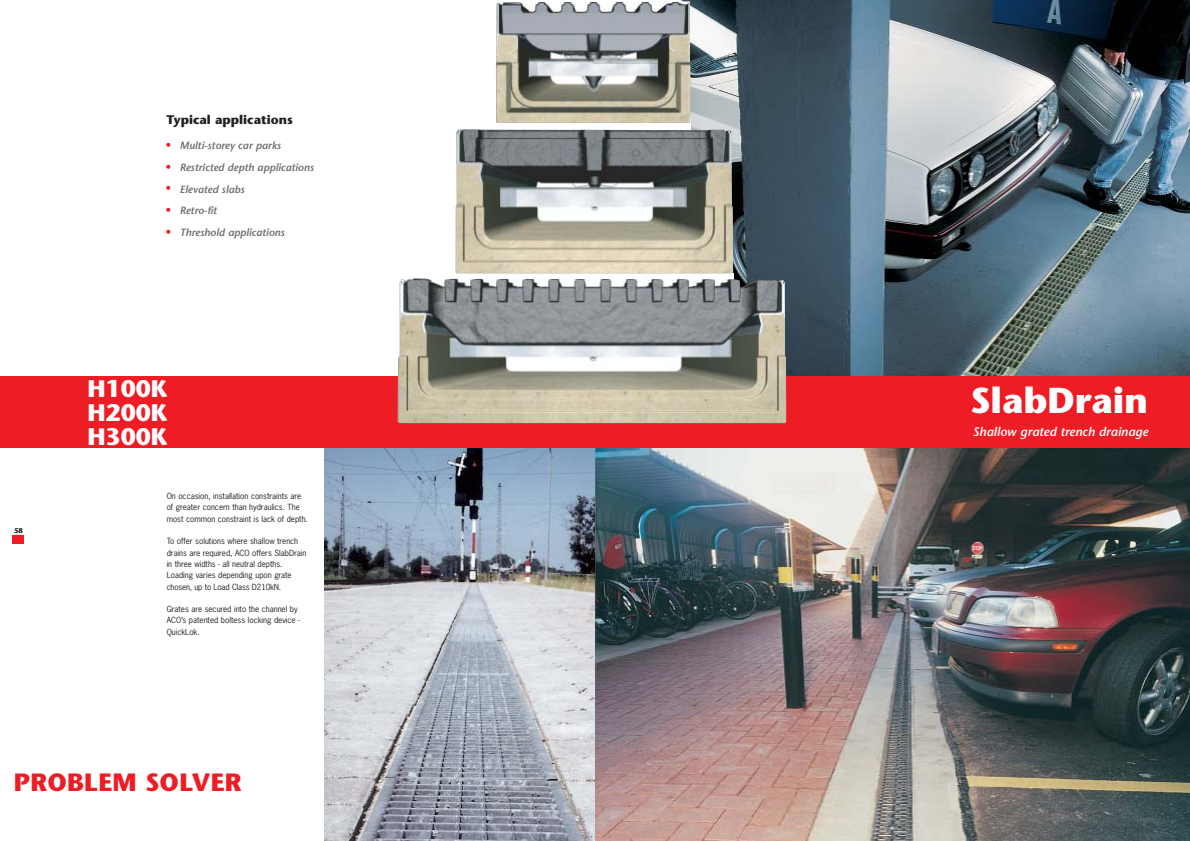
<style>
.page{position:relative;width:1190px;height:841px;background:#fff}
.page>*{position:absolute;margin:0;border:0;box-sizing:border-box;transform-origin:0 0}
.t1{font:700 36px "Stone Sans";color:#fff}
.t2{font:700 25px "Stone Sans";letter-spacing:.01em;color:#ee1c24}
.t3{font:700 24px/24px "Stone Sans";color:#fff;text-align:justify}
.t4{font:italic 600 12.5px "Stone Sans";color:#fff}
.t5{font:700 12.5px "Stone Sans";color:#231f1f}
.t6{font:italic 600 10.5px/21.6px "Stone Sans";color:#6c6d70}
.t7{font:8px/11.3px "News Gothic";color:#231f1f}
.t8{font:700 7px "Stone Sans";color:#231f1f}
</style>
<div class="page">
<img style="left:596px;top:448px;width:594px;height:393px">
<svg style="left:12px;top:536px;width:12px;height:8px"></svg>
<img style="left:681px;top:0;width:509px;height:376px">
<img style="left:324px;top:448px;width:271px;height:393px">
<div style="left:0;top:376px;width:1190px;height:72px;background:#ee1c24"></div>
<div style="left:497px;top:117px;width:194px;height:17px;background:#fff"></div>
<div style="left:456px;top:273px;width:277px;height:14px;background:#fff"></div>
<img style="left:496px;top:1px;width:194px;height:122px">
<img style="left:455px;top:129px;width:278px;height:144px">
<img style="left:398px;top:278px;width:388px;height:145px">
<h3 class="t5" style="left:166px;top:115px;width:128px">Typical applications</h3>
<h3 class="t6" style="left:180px;top:136px;width:136px">Multi-storey car parks<br>Restricted depth applications<br>Elevated slabs<br>Retro-fit<br>Threshold applications</h3>
<p class="t8" style="left:14px;top:528px;width:10px">58</p>
<h3 class="t3" style="left:87px;top:379px;width:82px">H100K H200K H300K</h3>
<h1 class="t1" style="left:971px;top:386px;width:179px">SlabDrain</h1>
<h3 class="t4" style="left:973px;top:426px;width:177px">Shallow grated trench drainage</h3>
<p class="t7" style="left:167px;top:491px;width:143px">On occasion, installation constraints are of greater concern than hydraulics. The most common constraint is lack of depth.</p>
<p class="t7" style="left:167px;top:536px;width:141px">To offer solutions where shallow trench drains are required, ACO offers SlabDrain in three widths - all neutral depths.<br>Loading varies depending upon grate chosen, up to Load Class D210kN.</p>
<p class="t7" style="left:167px;top:604px;width:135px">Grates are secured into the channel by<br>ACO’s patented boltess locking device -<br>QuickLok.</p>
<h2 class="t2" style="left:14px;top:773px;width:229px">PROBLEM SOLVER</h2>
</div>
